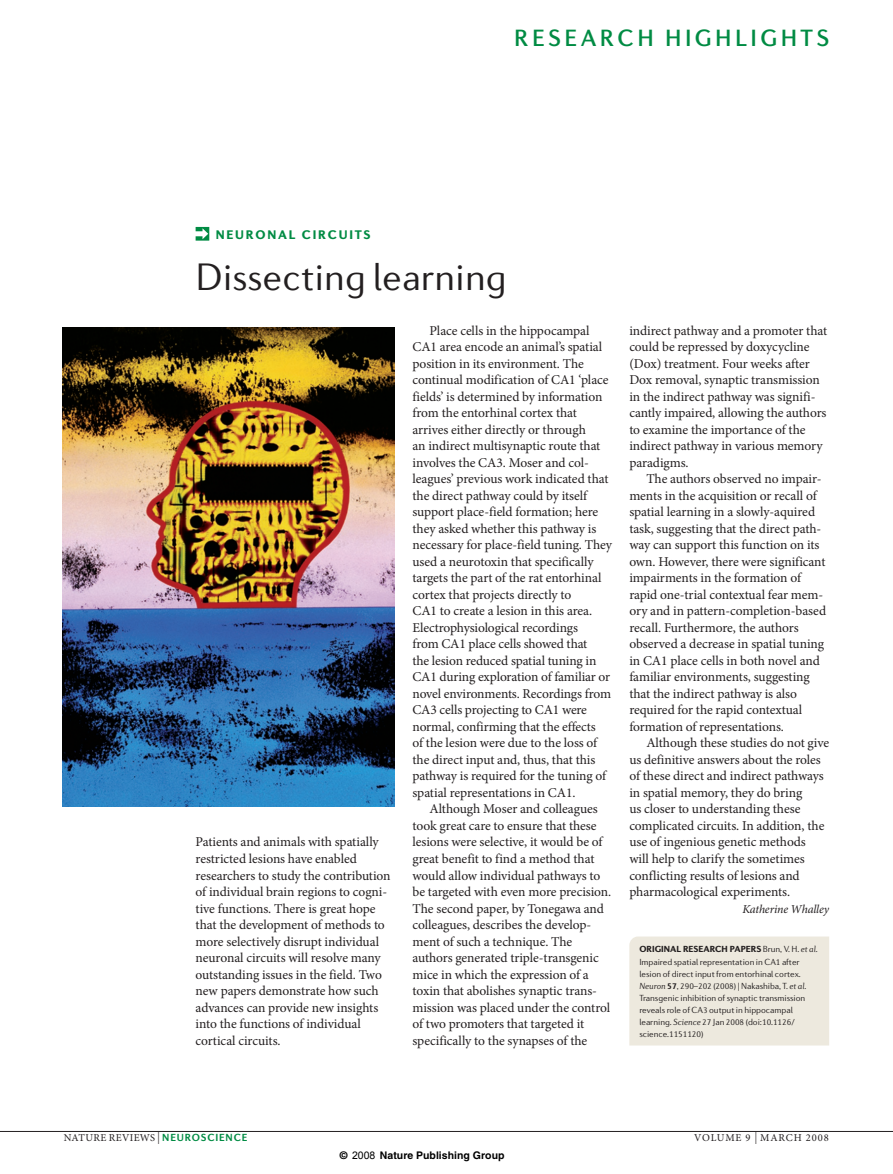
<style>
.page{position:relative;width:893px;height:1174px;background:#fff}
.page>*{position:absolute;margin:0;border:0;box-sizing:border-box;transform-origin:0 0}
.t1{font:300 39px "Diverda Sans LT Std";color:#231f20}
.t2{font:500 24px "Diverda Sans LT Std";letter-spacing:.14em;color:#008b43}
.t3{font:13.5px/16.5px "Minion Pro";letter-spacing:-.005em;color:#231f20}
.t4{font:900 12.75px "Diverda Sans LT Std";letter-spacing:.14em;color:#008b43}
.t5{font:italic 12px "Minion Pro";letter-spacing:-.01em;color:#231f20}
.t6{font:10.5px "Minion Pro";letter-spacing:.05em;color:#231f20}
.t7{font:700 10.5px "Helvetica";color:#000}
.t8{font:300 9px/12px "Diverda Sans LT Std";letter-spacing:-.005em;color:#231f20}
.s1{font-weight:900}
.s2{font-style:italic}
.s3{font-weight:700}
.s4{font-size:12px}
.s5{font-family:"Diverda Sans LT Std";font-weight:700;color:#008b43}
.s6{font-family:"Arial";font-weight:400}
</style>
<div class="page">
<img style="left:63px;top:327px;width:331px;height:479px">
<hr style="left:0;top:1131px;width:893px;height:1px;background:#231f20">
<div style="left:629px;top:936px;width:200px;height:109px;background:#ede9de"></div>
<svg style="left:196px;top:227px;width:13px;height:14px"></svg>
<h2 class="t2" style="left:514px;top:24px;width:316px">RESEARCH HIGHLIGHTS</h2>
<p class="t4" style="left:216px;top:227px;width:156px">NEURONAL CIRCUITS</p>
<h1 class="t1" style="left:196px;top:253px;width:313px">Dissecting learning</h1>
<p class="t3" style="left:196px;top:834px;width:197px">Patients and animals with spatially restricted lesions have enabled researchers to study the contribution of individual brain regions to cogni&shy;tive functions. There is great hope that the development of methods to more selectively disrupt individual neuronal circuits will resolve many outstanding issues in the field. Two new papers demonstrate how such advances can provide new insights into the functions of individual cortical circuits.</p>
<p class="t3" style="left:412px;top:322px;width:201px;text-indent:17px">Place cells in the hippocampal CA1 area encode an animal’s spatial position in its environment. The continual modification of CA1 ‘place fields’ is determined by information from the entorhinal cortex that arrives either directly or through<br>an indirect multisynaptic route that involves the CA3. Moser and col&shy;leagues’ previous work indicated that the direct pathway could by itself support place-field formation; here they asked whether this pathway is necessary for place-field tuning. They used a neurotoxin that specifically targets the part of the rat entorhinal cortex that projects directly to<br>CA1 to create a lesion in this area.<br>Electrophysiological recordings<br>from CA1 place cells showed that<br>the lesion reduced spatial tuning in CA1 during exploration of familiar or novel environments. Recordings from CA3 cells projecting to CA1 were normal, confirming that the effects<br>of the lesion were due to the loss of the direct input and, thus, that this pathway is required for the tuning of spatial representations in CA1.</p>
<p class="t3" style="left:412px;top:801px;width:200px;text-indent:17px">Although Moser and colleagues took great care to ensure that these lesions were selective, it would be of great benefit to find a method that would allow individual pathways to be targeted with even more precision.<br>The second paper, by Tonegawa and colleagues, describes the develop&shy;ment of such a technique. The authors generated triple-transgenic mice in which the expression of a toxin that abolishes synaptic trans&shy;mission was placed under the control of two promoters that targeted it specifically to the synapses of the</p>
<p class="t3" style="left:629px;top:322px;width:199px">indirect pathway and a promoter that could be repressed by doxycycline (Dox) treatment. Four weeks after<br>Dox removal, synaptic transmission in the indirect pathway was signifi&shy;cantly impaired, allowing the authors to examine the importance of the indirect pathway in various memory paradigms.</p>
<p class="t3" style="left:629px;top:471px;width:198px;text-indent:17px">The authors observed no impair&shy;ments in the acquisition or recall of spatial learning in a slowly-aquired task, suggesting that the direct path&shy;way can support this function on its own. However, there were significant impairments in the formation of rapid one-trial contextual fear mem&shy;ory and in pattern-completion-based recall. Furthermore, the authors observed a decrease in spatial tuning in CA1 place cells in both novel and familiar environments, suggesting that the indirect pathway is also required for the rapid contextual formation of representations.</p>
<p class="t3" style="left:629px;top:735px;width:201px;text-indent:17px">Although these studies do not give us definitive answers about the roles of these direct and indirect pathways in spatial memory, they do bring<br>us closer to understanding these complicated circuits. In addition, the use of ingenious genetic methods<br>will help to clarify the sometimes conflicting results of lesions and pharmacological experiments.</p>
<p class="t5" style="left:742px;top:900px;width:88px">Katherine Whalley</p>
<p class="t8" style="left:639px;top:943px;width:180px"><span class="s1">ORIGINAL RESEARCH PAPERS</span> Brun, V. H. <span class="s2">et al</span>.<br>Impaired spatial representation in CA1 after lesion of direct input from entorhinal cortex.<br><span class="s2">Neuron</span> <span class="s3">57</span>, 290–202 (2008) | Nakashiba, T. <span class="s2">et al</span>.<br>Transgenic inhibition of synaptic transmission reveals role of CA3 output in hippocampal learning. <span class="s2">Science</span> 27 Jan 2008 (doi:10.1126/ science.1151120)</p>
<p class="t6" style="left:64px;top:1130px;width:185px">nature reviews <span class="s4">|</span> <span class="s5">NEUROSCIENCE</span></p>
<p class="t6" style="left:694px;top:1130px;width:76px">volume 9 <span class="s4">|</span> march</p>
<p class="t6" style="left:806px;top:1130px;width:24px">2008</p>
<p class="t7" style="left:340px;top:1148px;width:166px">© <span class="s6">2008</span> Nature Publishing Group</p>
</div>
